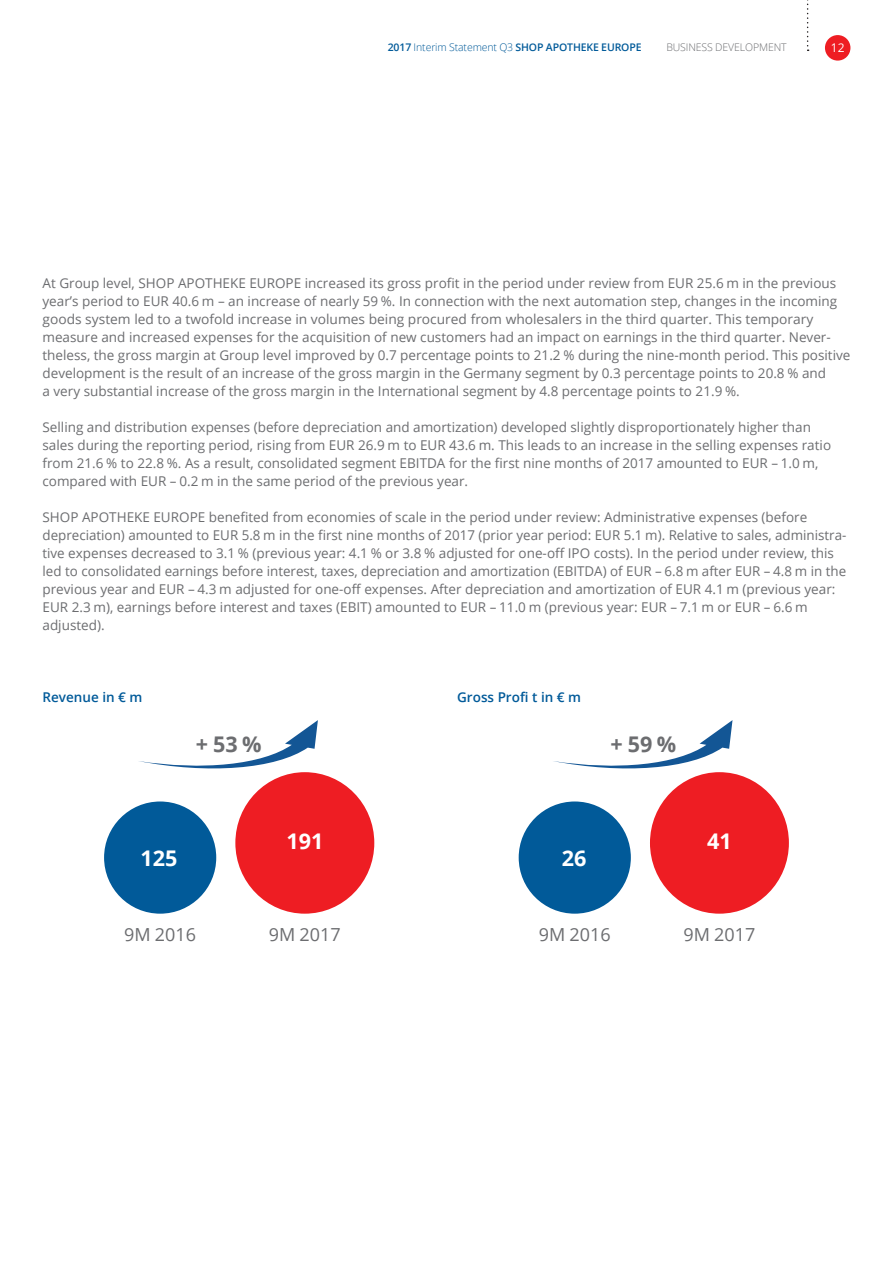
<style>
.page{position:relative;width:893px;height:1263px;background:#fff}
.page>*{position:absolute;margin:0;border:0;box-sizing:border-box;transform-origin:0 0}
.t1{font:700 21.6px "Open Sans";color:#fff}
.t2{font:700 21.6px "Open Sans";color:#6c6d70}
.t3{font:18px "Open Sans";color:#6c6d70}
.t4{font:13.5px/18px "Open Sans";color:#6c6d70}
.t5{font:600 13.5px "Open Sans";color:#015a99}
.t6{font:12px "Open Sans";color:#fff}
.t7{font:600 10.5px "Open Sans";letter-spacing:-.01em;color:#015a99}
.t8{font:300 10.5px "Open Sans";letter-spacing:-.01em;color:#6c6d70}
.s1{font-weight:300}
</style>
<div class="page">
<svg style="left:807px;top:0;width:2px;height:51px"></svg>
<div style="left:825px;top:35px;width:25px;height:26px;background:#ee1d23;border-radius:50%"></div>
<svg style="left:139px;top:720px;width:179px;height:49px"></svg>
<div style="left:104px;top:801px;width:112px;height:113px;background:#015a99;border-radius:50%"></div>
<div style="left:235px;top:772px;width:139px;height:142px;background:#ee1d23;border-radius:50%"></div>
<svg style="left:553px;top:720px;width:179px;height:54px"></svg>
<div style="left:519px;top:801px;width:112px;height:113px;background:#015a99;border-radius:50%"></div>
<div style="left:650px;top:772px;width:139px;height:142px;background:#ee1d23;border-radius:50%"></div>
<p class="t7" style="left:388px;top:40px;width:255px">2017 <span class="s1">Interim Statement Q3</span> SHOP APOTHEKE EUROPE</p>
<p class="t8" style="left:666px;top:40px;width:122px">BUSINESS DEVELOPMENT</p>
<p class="t6" style="left:831px;top:39px;width:15px">12</p>
<p class="t4" style="left:43px;top:274px;width:809px">At Group level, SHOP APOTHEKE EUROPE increased its gross profit in the period under review from EUR 25.6 m in the previous year’s period to EUR 40.6 m – an increase of nearly 59 %. In connection with the next automation step, changes in the incoming goods system led to a twofold increase in volumes being procured from wholesalers in the third quarter. This temporary measure and increased expenses for the acquisition of new customers had an impact on earnings in the third quarter. Never&shy;theless, the gross margin at Group level improved by 0.7 percentage points to 21.2 % during the nine-month period. This positive development is the result of an increase of the gross margin in the Germany segment by 0.3 percentage points to 20.8 % and<br>a very substantial increase of the gross margin in the International segment by 4.8 percentage points to 21.9 %.</p>
<p class="t4" style="left:43px;top:418px;width:790px">Selling and distribution expenses (before depreciation and amortization) developed slightly disproportionately higher than sales during the reporting period, rising from EUR 26.9 m to EUR 43.6 m. This leads to an increase in the selling expenses ratio from 21.6 % to 22.8 %. As a result, consolidated segment EBITDA for the first nine months of 2017 amounted to EUR – 1.0 m, compared with EUR – 0.2 m in the same period of the previous year.</p>
<p class="t4" style="left:43px;top:508px;width:805px">SHOP APOTHEKE EUROPE benefited from economies of scale in the period under review: Administrative expenses (before depreciation) amounted to EUR 5.8 m in the first nine months of 2017 (prior year period: EUR 5.1 m). Relative to sales, administra&shy;tive expenses decreased to 3.1 % (previous year: 4.1 % or 3.8 % adjusted for one-off IPO costs). In the period under review, this led to consolidated earnings before interest, taxes, depreciation and amortization (EBITDA) of EUR – 6.8 m after EUR – 4.8 m in the previous year and EUR – 4.3 m adjusted for one-off expenses. After depreciation and amortization of EUR 4.1 m (previous year:<br>EUR 2.3 m), earnings before interest and taxes (EBIT) amounted to EUR – 11.0 m (previous year: EUR – 7.1 m or EUR – 6.6 m adjusted).</p>
<p class="t5" style="left:43px;top:688px;width:101px">Revenue in € m</p>
<p class="t5" style="left:457px;top:688px;width:125px">Gross Profi t in € m</p>
<h1 class="t2" style="left:196px;top:729px;width:67px">+ 53 %</h1>
<h1 class="t2" style="left:610px;top:729px;width:67px">+ 59 %</h1>
<h1 class="t1" style="left:141px;top:843px;width:38px">125</h1>
<h1 class="t1" style="left:286px;top:826px;width:38px">191</h1>
<h1 class="t1" style="left:562px;top:843px;width:26px">26</h1>
<h1 class="t1" style="left:707px;top:826px;width:26px">41</h1>
<h2 class="t3" style="left:124px;top:922px;width:73px">9M 2016</h2>
<h2 class="t3" style="left:269px;top:922px;width:73px">9M 2017</h2>
<h2 class="t3" style="left:539px;top:922px;width:73px">9M 2016</h2>
<h2 class="t3" style="left:683px;top:922px;width:73px">9M 2017</h2>
</div>
